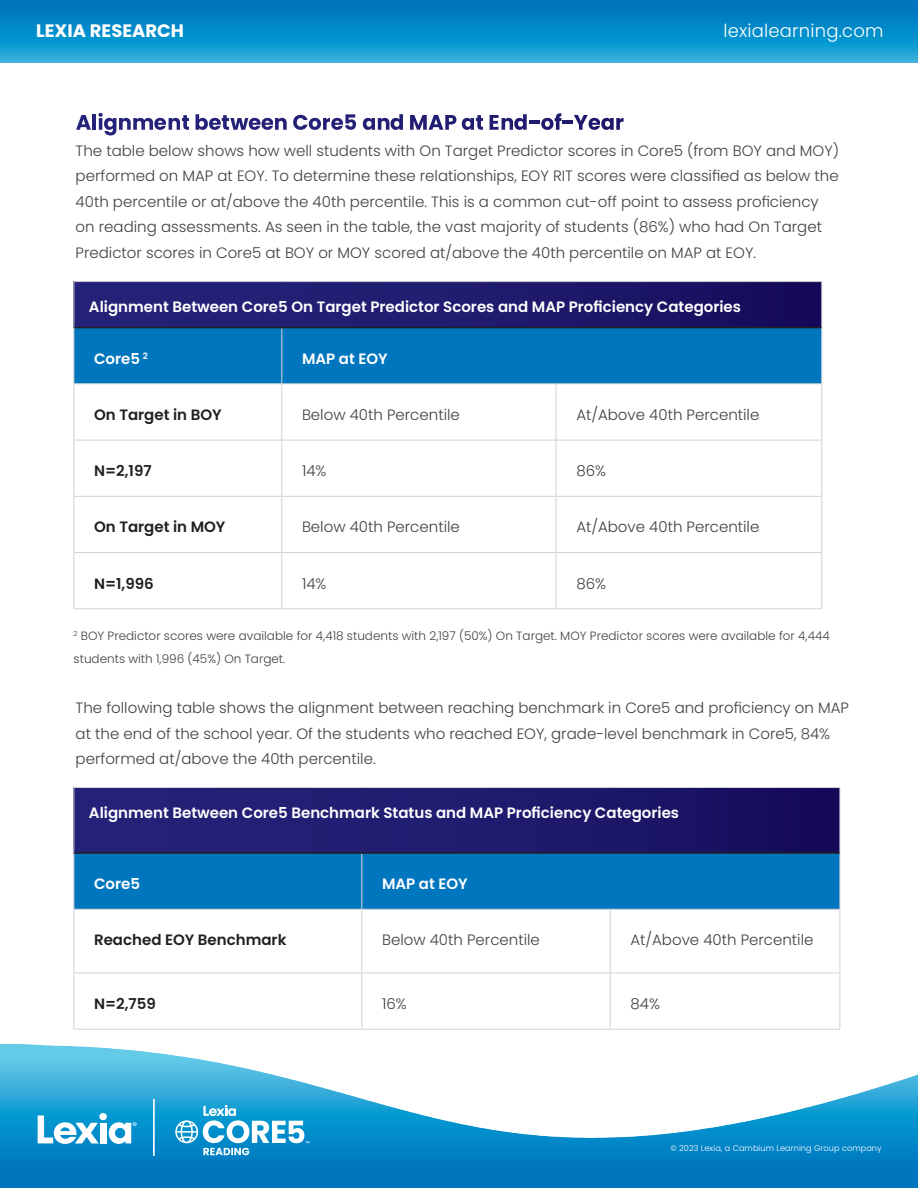
<style>
.page{position:relative;width:918px;height:1188px;background:#fff}
.page>*{position:absolute;margin:0;border:0;box-sizing:border-box;transform-origin:0 0}
.t1{font:300 18px "Poppins";letter-spacing:.01em;color:#fff}
.t2{font:700 18px "Poppins";color:#fff}
.t3{font:300 15px/25.5px "Poppins";color:#404041}
.t4{font:600 15px "Poppins";color:#fff}
.t5{font:600 15px "Poppins";color:#221f1f}
.t6{font:300 12px/22.5px "Poppins";color:#404041}
.t7{font:300 8.1px "Poppins";letter-spacing:.01em;color:#fff}
</style>
<div class="page">
<img style="left:0;top:1044px;width:887px;height:144px">
<img style="left:0;top:0;width:918px;height:63px">
<hr style="left:153px;top:1099px;width:2px;height:57px;background:#fff">
<svg style="left:38px;top:1115px;width:61px;height:29px"></svg>
<div style="left:100px;top:1123px;width:6px;height:20px;background:#fff"></div>
<div style="left:99px;top:1113px;width:8px;height:7px;background:#fff;border-radius:50%"></div>
<svg style="left:109px;top:1122px;width:28px;height:22px"></svg>
<svg style="left:175px;top:1105px;width:134px;height:50px"></svg>
<img style="left:75px;top:282px;width:746px;height:45px">
<div style="left:75px;top:328px;width:746px;height:55px;background:#0076bf"></div>
<svg style="left:75px;top:384px;width:206px;height:56px"></svg>
<hr style="left:74px;top:281px;width:208px;height:1px;background:#d1d2d4">
<hr style="left:74px;top:282px;width:1px;height:46px;background:#d1d2d4">
<hr style="left:282px;top:281px;width:274px;height:1px;background:#d1d2d4">
<hr style="left:556px;top:281px;width:266px;height:1px;background:#d1d2d4">
<hr style="left:821px;top:282px;width:1px;height:46px;background:#d1d2d4">
<hr style="left:74px;top:328px;width:1px;height:55px;background:#d1d2d4">
<hr style="left:281px;top:328px;width:1px;height:55px;background:#d1d2d4">
<hr style="left:821px;top:328px;width:1px;height:55px;background:#d1d2d4">
<hr style="left:74px;top:383px;width:208px;height:1px;background:#d1d2d4">
<hr style="left:74px;top:384px;width:1px;height:56px;background:#d1d2d4">
<hr style="left:282px;top:383px;width:274px;height:1px;background:#d1d2d4">
<hr style="left:281px;top:384px;width:1px;height:56px;background:#d1d2d4">
<hr style="left:556px;top:383px;width:266px;height:1px;background:#d1d2d4">
<hr style="left:556px;top:384px;width:1px;height:56px;background:#d1d2d4">
<hr style="left:821px;top:384px;width:1px;height:56px;background:#d1d2d4">
<hr style="left:74px;top:440px;width:208px;height:1px;background:#d1d2d4">
<hr style="left:74px;top:440px;width:1px;height:56px;background:#d1d2d4">
<hr style="left:282px;top:440px;width:274px;height:1px;background:#d1d2d4">
<hr style="left:281px;top:440px;width:1px;height:56px;background:#d1d2d4">
<hr style="left:556px;top:440px;width:266px;height:1px;background:#d1d2d4">
<hr style="left:556px;top:440px;width:1px;height:56px;background:#d1d2d4">
<hr style="left:821px;top:440px;width:1px;height:56px;background:#d1d2d4">
<hr style="left:74px;top:496px;width:208px;height:1px;background:#d1d2d4">
<hr style="left:74px;top:497px;width:1px;height:55px;background:#d1d2d4">
<hr style="left:282px;top:496px;width:274px;height:1px;background:#d1d2d4">
<hr style="left:281px;top:497px;width:1px;height:55px;background:#d1d2d4">
<hr style="left:556px;top:496px;width:266px;height:1px;background:#d1d2d4">
<hr style="left:556px;top:497px;width:1px;height:55px;background:#d1d2d4">
<hr style="left:821px;top:497px;width:1px;height:55px;background:#d1d2d4">
<hr style="left:74px;top:552px;width:208px;height:1px;background:#d1d2d4">
<hr style="left:74px;top:553px;width:1px;height:55px;background:#d1d2d4">
<hr style="left:282px;top:552px;width:274px;height:1px;background:#d1d2d4">
<hr style="left:281px;top:553px;width:1px;height:55px;background:#d1d2d4">
<hr style="left:556px;top:552px;width:266px;height:1px;background:#d1d2d4">
<hr style="left:556px;top:553px;width:1px;height:55px;background:#d1d2d4">
<hr style="left:821px;top:553px;width:1px;height:55px;background:#d1d2d4">
<hr style="left:74px;top:608px;width:208px;height:1px;background:#d1d2d4">
<hr style="left:282px;top:608px;width:274px;height:1px;background:#d1d2d4">
<hr style="left:556px;top:608px;width:266px;height:1px;background:#d1d2d4">
<hr style="left:74px;top:327px;width:208px;height:1px;background:#221f1f">
<hr style="left:282px;top:327px;width:274px;height:1px;background:#221f1f">
<hr style="left:556px;top:327px;width:265px;height:1px;background:#221f1f">
<img style="left:75px;top:788px;width:765px;height:64px">
<svg style="left:75px;top:854px;width:765px;height:175px"></svg>
<hr style="left:74px;top:787px;width:288px;height:1px;background:#d1d2d4">
<hr style="left:74px;top:788px;width:1px;height:65px;background:#d1d2d4">
<hr style="left:362px;top:787px;width:248px;height:1px;background:#d1d2d4">
<hr style="left:610px;top:787px;width:230px;height:1px;background:#d1d2d4">
<hr style="left:840px;top:788px;width:1px;height:65px;background:#d1d2d4">
<hr style="left:74px;top:853px;width:1px;height:56px;background:#d1d2d4">
<hr style="left:361px;top:854px;width:1px;height:55px;background:#d1d2d4">
<hr style="left:840px;top:853px;width:1px;height:56px;background:#d1d2d4">
<hr style="left:74px;top:909px;width:288px;height:1px;background:#d1d2d4">
<hr style="left:74px;top:910px;width:1px;height:63px;background:#d1d2d4">
<hr style="left:362px;top:909px;width:248px;height:1px;background:#d1d2d4">
<hr style="left:361px;top:910px;width:1px;height:63px;background:#d1d2d4">
<hr style="left:610px;top:909px;width:230px;height:1px;background:#d1d2d4">
<hr style="left:610px;top:910px;width:1px;height:63px;background:#d1d2d4">
<hr style="left:840px;top:910px;width:1px;height:63px;background:#d1d2d4">
<hr style="left:74px;top:973px;width:288px;height:1px;background:#d1d2d4">
<hr style="left:74px;top:973px;width:1px;height:56px;background:#d1d2d4">
<hr style="left:362px;top:973px;width:248px;height:1px;background:#d1d2d4">
<hr style="left:361px;top:973px;width:1px;height:56px;background:#d1d2d4">
<hr style="left:610px;top:973px;width:230px;height:1px;background:#d1d2d4">
<hr style="left:610px;top:973px;width:1px;height:56px;background:#d1d2d4">
<hr style="left:840px;top:973px;width:1px;height:56px;background:#d1d2d4">
<hr style="left:74px;top:1029px;width:288px;height:1px;background:#d1d2d4">
<hr style="left:362px;top:1029px;width:248px;height:1px;background:#d1d2d4">
<hr style="left:610px;top:1029px;width:230px;height:1px;background:#d1d2d4">
<hr style="left:74px;top:852px;width:288px;height:2px;background:#221f1f">
<hr style="left:362px;top:852px;width:248px;height:2px;background:#221f1f">
<hr style="left:610px;top:852px;width:230px;height:2px;background:#221f1f">
<img style="left:76px;top:114px;width:20px;height:16px">
<img style="left:98px;top:113px;width:5px;height:17px">
<img style="left:104px;top:118px;width:12px;height:18px">
<svg style="left:119px;top:118px;width:11px;height:12px"></svg>
<img style="left:133px;top:118px;width:20px;height:12px">
<svg style="left:154px;top:118px;width:26px;height:12px"></svg>
<img style="left:182px;top:116px;width:7px;height:14px">
<img style="left:196px;top:114px;width:12px;height:16px">
<svg style="left:209px;top:118px;width:11px;height:12px"></svg>
<img style="left:222px;top:116px;width:7px;height:14px">
<img style="left:230px;top:118px;width:18px;height:12px">
<svg style="left:249px;top:118px;width:37px;height:12px"></svg>
<img style="left:293px;top:115px;width:14px;height:15px">
<svg style="left:309px;top:118px;width:34px;height:12px"></svg>
<img style="left:345px;top:115px;width:11px;height:15px">
<svg style="left:363px;top:118px;width:26px;height:12px"></svg>
<img style="left:390px;top:114px;width:13px;height:16px">
<img style="left:410px;top:115px;width:17px;height:15px">
<img style="left:429px;top:115px;width:14px;height:15px">
<img style="left:445px;top:115px;width:12px;height:15px">
<svg style="left:462px;top:118px;width:12px;height:12px"></svg>
<img style="left:476px;top:116px;width:7px;height:14px">
<img style="left:490px;top:115px;width:9px;height:15px">
<svg style="left:502px;top:118px;width:11px;height:12px"></svg>
<img style="left:514px;top:114px;width:12px;height:16px">
<svg style="left:530px;top:118px;width:23px;height:12px"></svg>
<img style="left:555px;top:113px;width:6px;height:17px">
<svg style="left:563px;top:121px;width:9px;height:3px"></svg>
<img style="left:574px;top:115px;width:14px;height:15px">
<svg style="left:588px;top:118px;width:35px;height:12px"></svg>
<p class="t2" style="left:36px;top:21px;width:149px">LEXIA RESEARCH</p>
<p class="t1" style="left:723px;top:24px;width:162px">lexialearning.com</p>
<p class="t3" style="left:76px;top:138px;width:765px">The table below shows how well students with On Target Predictor scores in Core5 (from BOY and MOY) performed on MAP at EOY. To determine these relationships, EOY RIT scores were classified as below the 40th percentile or at/above the 40th percentile. This is a common cut-off point to assess proficiency on reading assessments. As seen in the table, the vast majority of students (86%) who had On Target Predictor scores in Core5 at BOY or MOY scored at/above the 40th percentile on MAP at EOY.</p>
<p class="t4" style="left:89px;top:299px;width:654px">Alignment Between Core5 On Target Predictor Scores and MAP Proficiency Categories</p>
<p class="t4" style="left:94px;top:352px;width:55px">Core5 <sup>2</sup></p>
<p class="t4" style="left:302px;top:352px;width:87px">MAP at EOY</p>
<p class="t5" style="left:94px;top:408px;width:129px">On Target in BOY</p>
<p class="t3" style="left:302px;top:402px;width:159px">Below 40th Percentile</p>
<p class="t3" style="left:576px;top:402px;width:185px">At/Above 40th Percentile</p>
<p class="t5" style="left:94px;top:464px;width:59px">N=2,197</p>
<p class="t3" style="left:302px;top:458px;width:26px">14%</p>
<p class="t3" style="left:576px;top:458px;width:31px">86%</p>
<p class="t5" style="left:94px;top:521px;width:133px">On Target in MOY</p>
<p class="t3" style="left:302px;top:514px;width:159px">Below 40th Percentile</p>
<p class="t3" style="left:576px;top:515px;width:185px">At/Above 40th Percentile</p>
<p class="t5" style="left:94px;top:577px;width:61px">N=1,996</p>
<p class="t3" style="left:302px;top:571px;width:26px">14%</p>
<p class="t3" style="left:576px;top:571px;width:31px">86%</p>
<p class="t6" style="left:74px;top:625px;width:758px"><sup>2</sup> BOY Predictor scores were available for 4,418 students with 2,197 (50%) On Target. MOY Predictor scores were available for 4,444 students with 1,996 (45%) On Target.</p>
<p class="t3" style="left:76px;top:695px;width:775px">The following table shows the alignment between reaching benchmark in Core5 and proficiency on MAP at the end of the school year. Of the students who reached EOY, grade-level benchmark in Core5, 84% performed at/above the 40th percentile.</p>
<p class="t4" style="left:89px;top:804px;width:592px">Alignment Between Core5 Benchmark Status and MAP Proficiency Categories</p>
<p class="t4" style="left:94px;top:877px;width:48px">Core5</p>
<p class="t4" style="left:382px;top:877px;width:87px">MAP at EOY</p>
<p class="t5" style="left:94px;top:933px;width:194px">Reached EOY Benchmark</p>
<p class="t3" style="left:382px;top:927px;width:159px">Below 40th Percentile</p>
<p class="t3" style="left:630px;top:927px;width:185px">At/Above 40th Percentile</p>
<p class="t5" style="left:94px;top:997px;width:63px">N=2,759</p>
<p class="t3" style="left:382px;top:991px;width:26px">16%</p>
<p class="t3" style="left:630px;top:991px;width:31px">84%</p>
<p class="t7" style="left:670px;top:1145px;width:213px">© 2023 Lexia, a Cambium Learning Group company</p>
</div>
